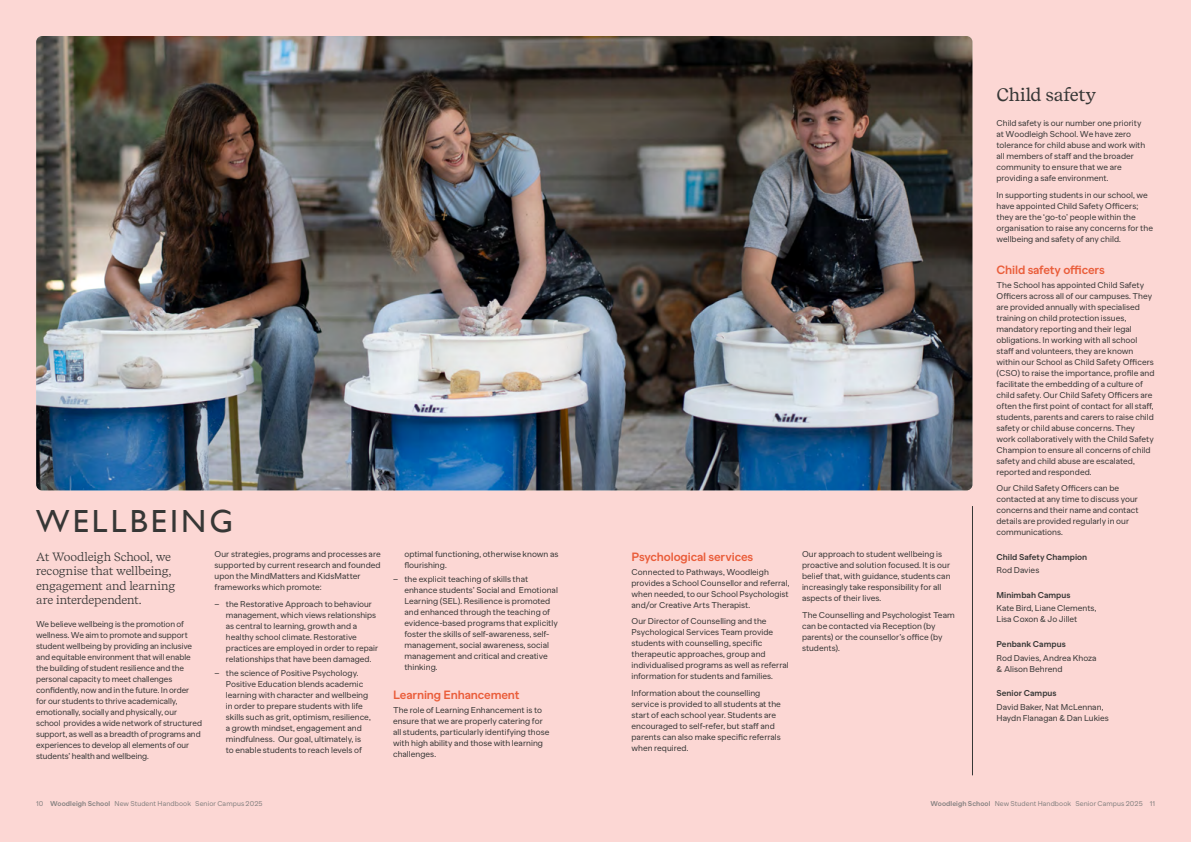
<style>
.page{position:relative;width:1191px;height:842px;background:#fcd7d4}
.page>*{position:absolute;margin:0;border:0;box-sizing:border-box;transform-origin:0 0}
.t1{font:32px "Gill Sans";letter-spacing:.1em;color:#373736}
.t2{font:18px "Recife Text";letter-spacing:-.015em;color:#373736}
.t3{font:12px/14.4px "Recife Text";letter-spacing:-.02em;color:#373736}
.t4{font:700 12px "MNKY Banana Grotesk";letter-spacing:-.01em;color:#ea5d3a}
.t5{font:8.5px/11px "MNKY Banana Grotesk";letter-spacing:.005em;color:#373736}
.t6{font:700 8.5px "MNKY Banana Grotesk";letter-spacing:.005em;color:#373736}
.t7{font:7px "MNKY Banana Grotesk";letter-spacing:.01em;color:#858180}
.s1{font-weight:700}
</style>
<div class="page">
<img style="left:36px;top:36px;width:936px;height:454px">
<hr style="left:972px;top:506px;width:1px;height:269px;background:#373736">
<h1 class="t1" style="left:36px;top:502px;width:198px">WELLBEING</h1>
<h3 class="t3" style="left:36px;top:549px;width:141px">At Woodleigh School, we recognise that wellbeing, engagement and learning are interdependent.</h3>
<p class="t5" style="left:36px;top:619px;width:167px">We believe wellbeing is the promotion of wellness. We aim to promote and support student wellbeing by providing an inclusive and equitable environment that will enable the building of student resilience and the personal capacity to meet challenges confidently, now and in the future. In order<br>for our students to thrive academically, emotionally, socially and physically, our school provides a wide network of structured support, as well as a breadth of programs and experiences to develop all elements of our students’ health and wellbeing.</p>
<p class="t5" style="left:215px;top:549px;width:168px">Our strategies, programs and processes are supported by current research and founded upon the MindMatters and KidsMatter frameworks which promote:</p>
<p class="t5" style="left:226px;top:599px;width:154px;text-indent:-11px">– the Restorative Approach to behaviour management, which views relationships as central to learning, growth and a healthy school climate. Restorative practices are employed in order to repair relationships that have been damaged.</p>
<p class="t5" style="left:226px;top:667px;width:146px;text-indent:-11px">– the science of Positive Psychology.<br>Positive Education blends academic learning with character and wellbeing in order to prepare students with life skills such as grit, optimism, resilience, a growth mindset, engagement and mindfulness. Our goal, ultimately, is to enable students to reach levels of</p>
<p class="t5" style="left:404px;top:549px;width:156px">optimal functioning, otherwise known as flourishing.</p>
<p class="t5" style="left:404px;top:574px;width:155px;text-indent:-11px">– the explicit teaching of skills that enhance students’ Social and Emotional Learning (SEL). Resilience is promoted and enhanced through the teaching of evidence-based programs that explicitly foster the skills of self-awareness, self&shy;management, social awareness, social management and critical and creative thinking.</p>
<h3 class="t4" style="left:393px;top:688px;width:128px">Learning Enhancement</h3>
<p class="t5" style="left:393px;top:705px;width:158px">The role of Learning Enhancement is to ensure that we are properly catering for all students, particularly identifying those with high ability and those with learning challenges.</p>
<h3 class="t4" style="left:631px;top:550px;width:123px">Psychological services</h3>
<p class="t5" style="left:631px;top:566px;width:159px">Connected to Pathways, Woodleigh provides a School Counsellor and referral, when needed, to our School Psychologist and/or Creative Arts Therapist.</p>
<p class="t5" style="left:631px;top:616px;width:159px">Our Director of Counselling and the Psychological Services Team provide students with counselling, specific therapeutic approaches, group and individualised programs as well as referral information for students and families.</p>
<p class="t5" style="left:631px;top:688px;width:151px">Information about the counselling service is provided to all students at the start of each school year. Students are encouraged to self-refer, but staff and parents can also make specific referrals when required.</p>
<p class="t5" style="left:802px;top:549px;width:150px">Our approach to student wellbeing is proactive and solution focused. It is our belief that, with guidance, students can increasingly take responsibility for all aspects of their lives.</p>
<p class="t5" style="left:802px;top:610px;width:154px">The Counselling and Psychologist Team can be contacted via Reception (by parents) or the counsellor’s office (by students).</p>
<h2 class="t2" style="left:996px;top:82px;width:101px">Child safety</h2>
<p class="t5" style="left:996px;top:118px;width:150px">Child safety is our number one priority at Woodleigh School. We have zero tolerance for child abuse and work with all members of staff and the broader community to ensure that we are providing a safe environment.</p>
<p class="t5" style="left:996px;top:190px;width:158px">In supporting students in our school, we have appointed Child Safety Officers; they are the ‘go-to’ people within the organisation to raise any concerns for the wellbeing and safety of any child.</p>
<h3 class="t4" style="left:996px;top:263px;width:110px">Child safety officers</h3>
<p class="t5" style="left:996px;top:279px;width:159px">The School has appointed Child Safety Officers across all of our campuses. They are provided annually with specialised training on child protection issues, mandatory reporting and their legal obligations. In working with all school staff and volunteers, they are known within our School as Child Safety Officers (CSO) to raise the importance, profile and facilitate the embedding of a culture of child safety. Our Child Safety Officers are often the first point of contact for all staff, students, parents and carers to raise child safety or child abuse concerns. They work collaboratively with the Child Safety Champion to ensure all concerns of child safety and child abuse are escalated, reported and responded.</p>
<p class="t5" style="left:996px;top:483px;width:144px">Our Child Safety Officers can be contacted at any time to discuss your concerns and their name and contact details are provided regularly in our communications.</p>
<p class="t6" style="left:996px;top:552px;width:92px">Child Safety Champion</p>
<p class="t5" style="left:996px;top:565px;width:44px">Rod Davies</p>
<p class="t6" style="left:996px;top:590px;width:76px">Minimbah Campus</p>
<p class="t5" style="left:996px;top:603px;width:102px">Kate Bird, Liane Clements,<br>Lisa Coxon &amp; Jo Jillet</p>
<p class="t6" style="left:996px;top:639px;width:71px">Penbank Campus</p>
<p class="t5" style="left:996px;top:652px;width:102px">Rod Davies, Andrea Khoza &amp; Alison Behrend</p>
<p class="t6" style="left:996px;top:688px;width:62px">Senior Campus</p>
<p class="t5" style="left:996px;top:701px;width:114px">David Baker, Nat McLennan,<br>Haydn Flanagan &amp; Dan Lukies</p>
<p class="t7" style="left:36px;top:800px;width:228px">10 <span class="s1">Woodleigh School</span> New Student Handbook Senior Campus 2025</p>
<p class="t7" style="left:930px;top:800px;width:226px"><span class="s1">Woodleigh School</span> New Student Handbook Senior Campus 2025 11</p>
</div>
